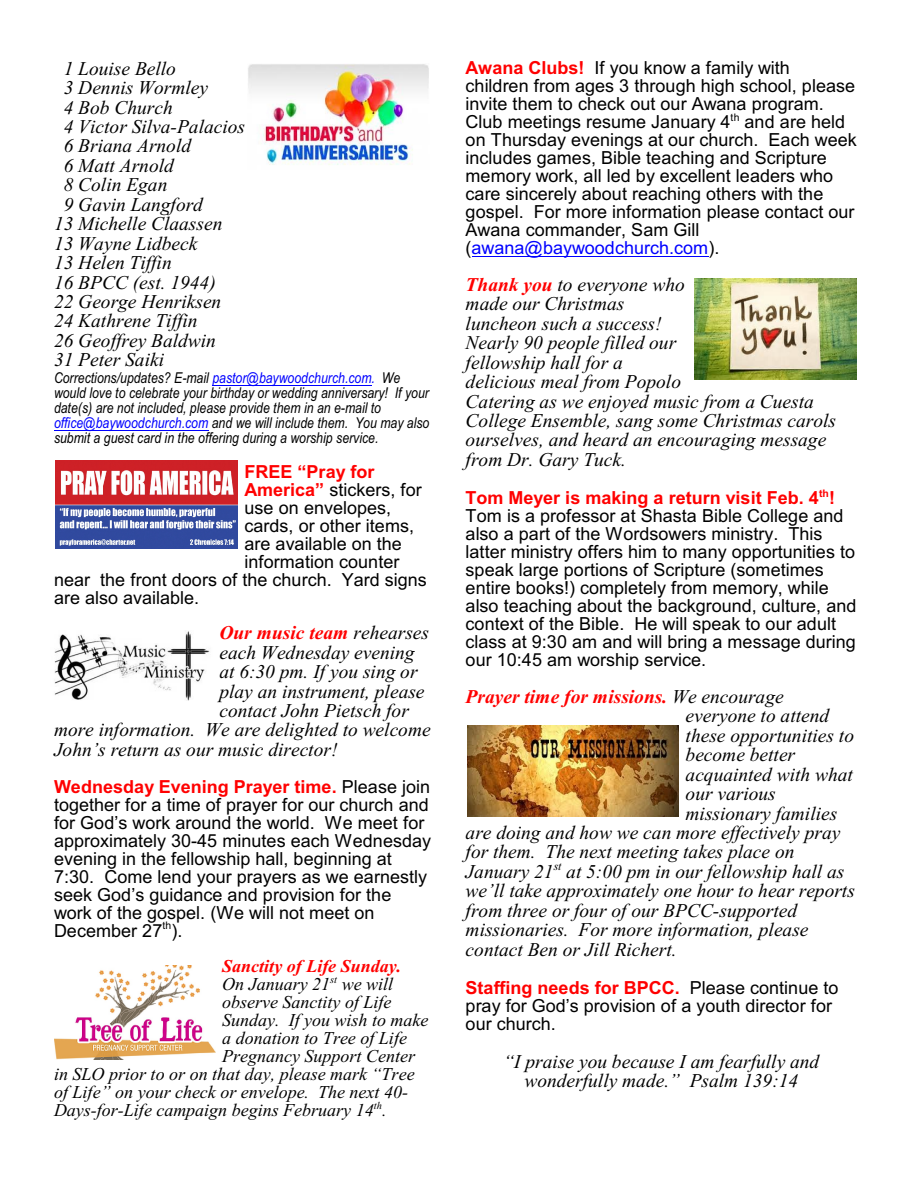
<style>
.page{position:relative;width:918px;height:1188px;background:#fff}
.page>*{position:absolute;margin:0;border:0;box-sizing:border-box;transform-origin:0 0}
.t1{font:italic 19.5px/19.5px "Times New Roman";color:#000}
.t2{font:italic 700 19.5px "Times New Roman";color:#f00}
.t3{font:18px/18px "Arial";color:#000}
.t4{font:italic 18px "Times New Roman";color:#000}
.t5{font:italic 700 18px "Times New Roman";color:#f00}
.t6{font:700 18px "Arial";color:#f00}
.t7{font:italic 15px/15px "Arial Narrow";color:#000}
.t8{font:italic 12px "Times New Roman";color:#000}
.t9{font:10.5px "Arial";color:#000}
.t10{font:italic 10.5px "Times New Roman";color:#000}
.s1{color:#00f}
.s2{font-weight:700;color:#f00}
.s3{font-weight:400;color:#000}
</style>
<div class="page">
<img style="left:55px;top:460px;width:183px;height:88px">
<hr style="left:212px;top:385px;width:160px;height:1px;background:#00f">
<hr style="left:54px;top:430px;width:154px;height:1px;background:#00f">
<hr style="left:472px;top:256px;width:236px;height:1px;background:#00f">
<img style="left:54px;top:631px;width:156px;height:70px">
<img style="left:54px;top:966px;width:162px;height:93px">
<img style="left:694px;top:278px;width:162px;height:101px">
<img style="left:467px;top:725px;width:212px;height:92px">
<img style="left:248px;top:64px;width:181px;height:101px">
<p class="t1" style="left:64px;top:60px;width:114px">1 Louise Bello</p>
<p class="t1" style="left:64px;top:80px;width:146px">3 Dennis Wormley</p>
<p class="t1" style="left:64px;top:99px;width:111px">4 Bob Church</p>
<p class="t1" style="left:64px;top:119px;width:183px">4 Victor Silva-Palacios</p>
<p class="t1" style="left:64px;top:138px;width:129px">6 Briana Arnold</p>
<p class="t1" style="left:64px;top:157px;width:112px">6 Matt Arnold</p>
<p class="t1" style="left:64px;top:177px;width:105px">8 Colin Egan</p>
<p class="t1" style="left:64px;top:196px;width:141px">9 Gavin Langford</p>
<p class="t1" style="left:54px;top:216px;width:170px">13 Michelle Claassen</p>
<p class="t1" style="left:54px;top:235px;width:145px">13 Wayne Lidbeck</p>
<p class="t1" style="left:54px;top:255px;width:119px">13 Helen Tiffin</p>
<p class="t1" style="left:54px;top:274px;width:163px">16 BPCC (est. 1944)</p>
<p class="t1" style="left:54px;top:294px;width:169px">22 George Henriksen</p>
<p class="t1" style="left:54px;top:313px;width:145px">24 Kathrene Tiffin</p>
<p class="t1" style="left:54px;top:332px;width:163px">26 Geoffrey Baldwin</p>
<p class="t1" style="left:54px;top:352px;width:112px">31 Peter Saiki</p>
<p class="t7" style="left:54px;top:371px;width:377px">Corrections/updates? E-mail <span class="s1">pastor@baywoodchurch.com.</span> We would love to celebrate your birthday or wedding anniversary! If your date(s) are not included, please provide them in an e-mail to <span class="s1">office@baywoodchurch.com</span> and we will include them. You may also submit a guest card in the offering during a worship service.</p>
<p class="t6" style="left:245px;top:465px;width:131px">FREE “Pray for</p>
<p class="t3" style="left:245px;top:482px;width:179px"><span class="s2">America”</span> stickers, for</p>
<p class="t3" style="left:245px;top:500px;width:148px">use on envelopes,</p>
<p class="t3" style="left:245px;top:518px;width:171px">cards, or other items,</p>
<p class="t3" style="left:245px;top:536px;width:159px">are available on the</p>
<p class="t3" style="left:245px;top:554px;width:156px">information counter</p>
<p class="t3" style="left:54px;top:572px;width:374px">near the front doors of the church. Yard signs</p>
<p class="t3" style="left:54px;top:590px;width:147px">are also available.</p>
<p class="t2" style="left:219px;top:626px;width:211px">Our music team <span class="s3">rehearses</span></p>
<p class="t1" style="left:219px;top:644px;width:197px">each Wednesday evening</p>
<p class="t1" style="left:219px;top:664px;width:200px">at 6:30 pm. If you sing or</p>
<p class="t1" style="left:219px;top:683px;width:207px">play an instrument, please</p>
<p class="t1" style="left:219px;top:703px;width:191px">contact John Pietsch for</p>
<p class="t1" style="left:54px;top:722px;width:378px">more information. We are delighted to welcome</p>
<p class="t1" style="left:54px;top:741px;width:285px">John’s return as our music director!</p>
<p class="t3" style="left:54px;top:779px;width:379px"><span class="s2">Wednesday Evening Prayer time.</span> Please join together for a time of prayer for our church and for God’s work around the world. We meet for approximately 30-45 minutes each Wednesday evening in the fellowship hall, beginning at 7:30. Come lend your prayers as we earnestly seek God’s guidance and provision for the work of the gospel. (We will not meet on December 27 ).</p>
<p class="t9" style="left:163px;top:922px;width:10px">th</p>
<p class="t5" style="left:222px;top:960px;width:181px">Sanctity of Life Sunday.</p>
<p class="t4" style="left:222px;top:978px;width:172px">On January 21 we will</p>
<p class="t10" style="left:330px;top:976px;width:8px">st</p>
<p class="t4" style="left:222px;top:996px;width:171px">observe Sanctity of Life</p>
<p class="t4" style="left:222px;top:1014px;width:208px">Sunday. If you wish to make</p>
<p class="t4" style="left:222px;top:1032px;width:186px">a donation to Tree of Life</p>
<p class="t4" style="left:222px;top:1050px;width:194px">Pregnancy Support Center</p>
<p class="t4" style="left:54px;top:1068px;width:362px">in SLO prior to or on that day, please mark “Tree</p>
<p class="t4" style="left:54px;top:1086px;width:356px">of Life” on your check or envelope. The next 40-</p>
<p class="t4" style="left:54px;top:1104px;width:334px">Days-for-Life campaign begins February 14 .</p>
<p class="t10" style="left:374px;top:1102px;width:10px">th</p>
<p class="t3" style="left:466px;top:60px;width:391px"><span class="s2">Awana Clubs!</span> If you know a family with children from ages 3 through high school, please invite them to check out our Awana program.<br>Club meetings resume January 4 and are held</p>
<p class="t9" style="left:731px;top:113px;width:10px">th</p>
<p class="t3" style="left:466px;top:132px;width:393px">on Thursday evenings at our church. Each week includes games, Bible teaching and Scripture memory work, all led by excellent leaders who care sincerely about reaching others with the gospel. For more information please contact our Awana commander, Sam Gill (<span class="s1">awana@baywoodchurch.com</span>).</p>
<p class="t1" style="left:466px;top:276px;width:372px"><span class="s2">Thank you</span> to everyone who<br>made our Christmas<br>luncheon such a success!<br>Nearly 90 people filled our<br>fellowship hall for a<br>delicious meal from Popolo<br>Catering as we enjoyed music from a Cuesta<br>College Ensemble, sang some Christmas carols ourselves, and heard an encouraging message from Dr. Gary Tuck.</p>
<p class="t3" style="left:466px;top:491px;width:392px"><span class="s2">Tom Meyer is making a return visit Feb. 4 !</span><sup>th </sup>Tom is a professor at Shasta Bible College and also a part of the Wordsowers ministry. This latter ministry offers him to many opportunities to speak large portions of Scripture (sometimes entire books!) completely from memory, while also teaching about the background, culture, and context of the Bible. He will speak to our adult class at 9:30 am and will bring a message during our 10:45 am worship service.</p>
<p class="t2" style="left:466px;top:690px;width:320px">Prayer time for missions. <span class="s3">We encourage</span></p>
<p class="t1" style="left:686px;top:708px;width:145px">everyone to attend</p>
<p class="t1" style="left:686px;top:727px;width:170px">these opportunities to</p>
<p class="t1" style="left:686px;top:747px;width:111px">become better</p>
<p class="t1" style="left:686px;top:766px;width:169px">acquainted with what</p>
<p class="t1" style="left:686px;top:786px;width:92px">our various</p>
<p class="t1" style="left:686px;top:805px;width:153px">missionary families</p>
<p class="t1" style="left:466px;top:825px;width:376px">are doing and how we can more effectively pray</p>
<p class="t1" style="left:466px;top:844px;width:330px">for them. The next meeting takes place on</p>
<p class="t1" style="left:466px;top:863px;width:380px">January 21 at 5:00 pm in our fellowship hall as</p>
<p class="t8" style="left:554px;top:862px;width:9px">st</p>
<p class="t1" style="left:466px;top:883px;width:391px">we’ll take approximately one hour to hear reports from three or four of our BPCC-supported missionaries. For more information, please contact Ben or Jill Richert.</p>
<p class="t3" style="left:466px;top:980px;width:374px"><span class="s2">Staffing needs for BPCC.</span> Please continue to pray for God’s provision of a youth director for our church.</p>
<p class="t1" style="left:503px;top:1054px;width:317px;text-align:center">“I praise you because I am fearfully and wonderfully made.” Psalm 139:14</p>
</div>
